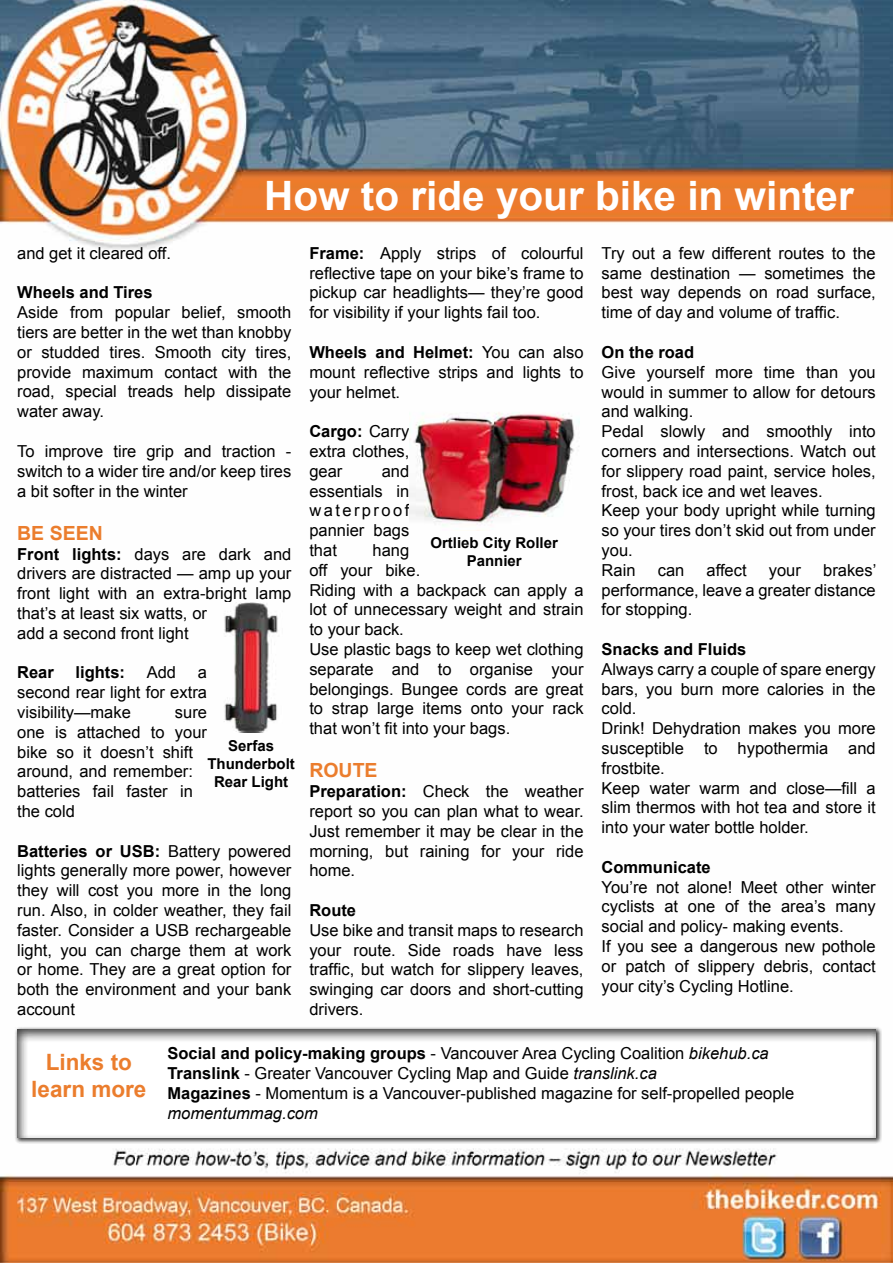
<style>
.page{position:relative;width:893px;height:1263px;background:#fff}
.page>*{position:absolute;margin:0;border:0;box-sizing:border-box;transform-origin:0 0}
.t1{font:700 40.5px "Arial";color:#fff}
.t2{font:700 22.5px/27px "Arial";color:#eb7d2d;text-align:center}
.t3{font:700 19.5px "Arial";color:#eb7d2d}
.t4{font:16.5px/19.8px "Arial";color:#000;text-align:justify}
.t5{font:700 16.5px "Arial";color:#000}
.t6{font:700 15px/18px "Arial";color:#000;text-align:center}
.s1{font-weight:700}
.s2{font-style:italic}
</style>
<div class="page">
<img style="left:0;top:0;width:893px;height:1263px">
<img style="left:207px;top:602px;width:76px;height:131px">
<img style="left:409px;top:396px;width:170px;height:135px">
<div style="left:14px;top:1026px;width:868px;height:118px;background:#000;opacity:.75"></div>
<div style="left:12px;top:1022px;width:865px;height:117px;background:#000;opacity:.75"></div>
<h1 class="t1" style="left:264px;top:168px;width:591px">How to ride your bike in winter</h1>
<p class="t4" style="left:17px;top:243px;width:155px">and get it cleared off.</p>
<p class="t5" style="left:17px;top:282px;width:137px">Wheels and Tires</p>
<p class="t4" style="left:17px;top:303px;width:276px">Aside from popular belief, smooth tiers are better in the wet than knobby or studded tires. Smooth city tires, provide maximum contact with the road, special treads help dissipate water away.</p>
<p class="t4" style="left:17px;top:441px;width:276px">To improve tire grip and traction - switch to a wider tire and/or keep tires a bit softer in the winter</p>
<p class="t3" style="left:17px;top:520px;width:87px">BE SEEN</p>
<p class="t4" style="left:17px;top:544px;width:276px;text-align:left"><span class="s1">Front lights:</span> days are dark and drivers are distracted — amp up your front light with an extra-bright lamp that’s at least six watts, or<br>add a second front light</p>
<p class="t5" style="left:17px;top:661px;width:38px">Rear</p>
<p class="t5" style="left:76px;top:661px;width:51px">lights:</p>
<p class="t4" style="left:147px;top:663px;width:31px">Add</p>
<p class="t4" style="left:17px;top:663px;width:191px;text-indent:181px">a second rear light for extra visibility—make</p>
<p class="t4" style="left:17px;top:702px;width:191px;text-align:left;text-indent:158px">sure one is attached to your bike so it doesn’t shift around, and remember: batteries fail faster in the cold</p>
<p class="t4" style="left:17px;top:841px;width:276px"><span class="s1">Batteries or USB:</span> Battery powered lights generally more power, however they will cost you more in the long run. Also, in colder weather, they fail faster. Consider a USB rechargeable light, you can charge them at work or home. They are a great option for both the environment and your bank account</p>
<p class="t6" style="left:207px;top:737px;width:89px">Serfas<br>Thunderbolt<br>Rear Light</p>
<p class="t4" style="left:309px;top:243px;width:276px"><span class="s1">Frame:</span> Apply strips of colourful reflective tape on your bike’s frame to pickup car headlights— they’re good for visibility if your lights fail too.</p>
<p class="t4" style="left:309px;top:342px;width:276px"><span class="s1">Wheels and Helmet:</span> You can also mount reflective strips and lights to your helmet.</p>
<p class="t4" style="left:309px;top:422px;width:101px"><span class="s1">Cargo:</span> Carry extra clothes, gear</p>
<p class="t4" style="left:309px;top:461px;width:101px;text-indent:72px">and essentials in waterproof pannier bags that</p>
<p class="t6" style="left:430px;top:534px;width:129px">Ortlieb City Roller<br>Pannier</p>
<p class="t4" style="left:309px;top:540px;width:276px;text-align:left;text-indent:63px">hang<br>off your bike.<br>Riding with a backpack can apply a lot of unnecessary weight and strain to your back.<br>Use plastic bags to keep wet clothing separate and to organise your belongings. Bungee cords are great to strap large items onto your rack that won’t fit into your bags.</p>
<p class="t3" style="left:309px;top:757px;width:70px">ROUTE</p>
<p class="t4" style="left:309px;top:782px;width:276px"><span class="s1">Preparation:</span> Check the weather report so you can plan what to wear.<br>Just remember it may be clear in the morning, but raining for your ride home.</p>
<p class="t5" style="left:309px;top:899px;width:48px">Route</p>
<p class="t4" style="left:309px;top:920px;width:276px">Use bike and transit maps to research your route. Side roads have less traffic, but watch for slippery leaves, swinging car doors and short-cutting drivers.</p>
<p class="t4" style="left:602px;top:243px;width:276px">Try out a few different routes to the same destination — sometimes the best way depends on road surface, time of day and volume of traffic.</p>
<p class="t5" style="left:602px;top:341px;width:94px">On the road</p>
<p class="t4" style="left:602px;top:362px;width:276px;text-align:left">Give yourself more time than you would in summer to allow for detours and walking.<br>Pedal slowly and smoothly into corners and intersections. Watch out for slippery road paint, service holes, frost, back ice and wet leaves.<br>Keep your body upright while turning so your tires don’t skid out from under you.<br>Rain</p>
<p class="t4" style="left:658px;top:560px;width:28px">can</p>
<p class="t4" style="left:707px;top:560px;width:42px">affect</p>
<p class="t4" style="left:769px;top:560px;width:34px">your</p>
<p class="t4" style="left:602px;top:560px;width:276px;text-indent:222px">brakes’ performance, leave a greater distance for stopping.</p>
<p class="t5" style="left:602px;top:638px;width:146px">Snacks and Fluids</p>
<p class="t4" style="left:602px;top:659px;width:276px;text-align:left">Always carry a couple of spare energy bars, you burn more calories in the cold.<br>Drink! Dehydration makes you more susceptible to hypothermia and frostbite.<br>Keep water warm and close—fill a slim thermos with hot tea and store it into your water bottle holder.</p>
<p class="t5" style="left:602px;top:856px;width:111px">Communicate</p>
<p class="t4" style="left:602px;top:877px;width:276px;text-align:left">You’re not alone! Meet other winter cyclists at one of the area’s many social and policy- making events.<br>If you see a dangerous new pothole or patch of slippery debris, contact your city’s Cycling Hotline.</p>
<h2 class="t2" style="left:31px;top:1049px;width:117px">Links to learn more</h2>
<p class="t4" style="left:167px;top:1044px;width:628px;text-align:left"><span class="s1">Social and policy-making groups</span> - Vancouver Area Cycling Coalition <span class="s2">bikehub.ca </span><span class="s1">Translink</span> - Greater Vancouver Cycling Map and Guide <span class="s2">translink.ca<br></span><span class="s1">Magazines</span> - Momentum is a Vancouver-published magazine for self-propelled people <span class="s2">momentummag.com</span></p>
</div>
